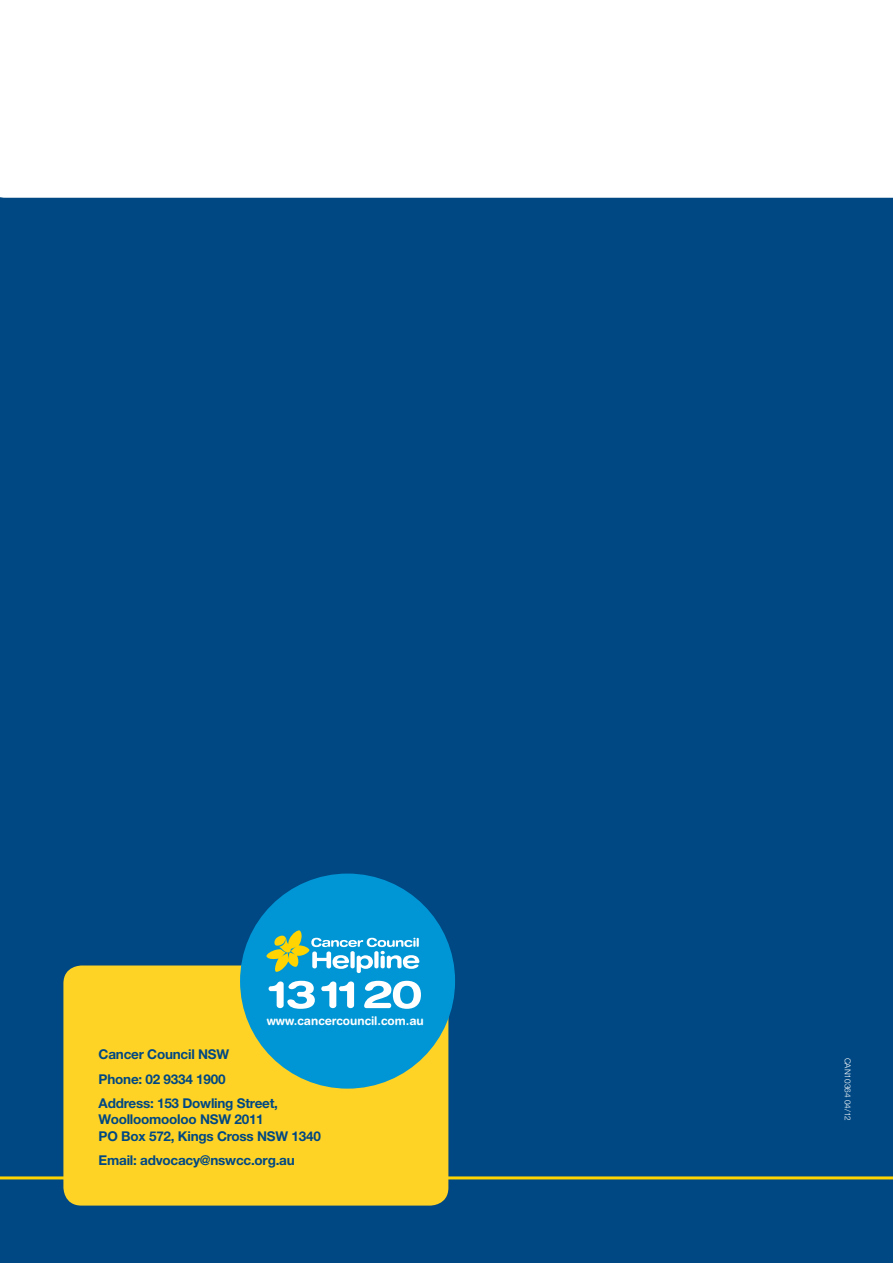
<style>
.page{position:relative;width:893px;height:1263px;background:#004883}
.page>*{position:absolute;margin:0;border:0;box-sizing:border-box;transform-origin:0 0}
.t1{font:700 13.5px/24.8px "Helvetica Neue";letter-spacing:-.015em;color:#004883}
.t2{font:700 12px "Helvetica Rounded";color:#fff}
.t3{font:300 8.25px "Helvetica Neue";color:#fff}
</style>
<div class="page">
<hr style="left:0;top:1176px;width:893px;height:3px;background:#ffd400">
<div style="left:0;top:0;width:893px;height:198px;background:#fff"></div>
<div style="left:63px;top:965px;width:385px;height:240px;background:#ffd325;border-radius:18px"></div>
<div style="left:240px;top:873px;width:215px;height:216px;background:#0096d6;border-radius:50%"></div>
<svg style="left:266px;top:930px;width:153px;height:43px"></svg>
<svg style="left:321px;top:981px;width:33px;height:27px"></svg>
<svg style="left:269px;top:981px;width:46px;height:28px"></svg>
<svg style="left:364px;top:981px;width:57px;height:28px"></svg>
<p class="t1" style="left:99px;top:1041px;width:132px">Cancer Council NSW</p>
<p class="t2" style="left:267px;top:1014px;width:159px">www.cancercouncil.com.au</p>
<p class="t1" style="left:99px;top:1066px;width:181px">Phone: 02 9334 1900<br>Address: 153 Dowling Street,</p>
<p class="t1" style="left:99px;top:1111px;width:224px;line-height:16.2px">Woolloomooloo NSW 2011<br>PO Box 572, Kings Cross NSW 1340</p>
<p class="t1" style="left:99px;top:1148px;width:198px">Email: advocacy@nswcc.org.au</p>
<p class="t3" style="left:853px;top:1057px;width:65px;rotate:90deg">CAN10364 04/12</p>
</div>
